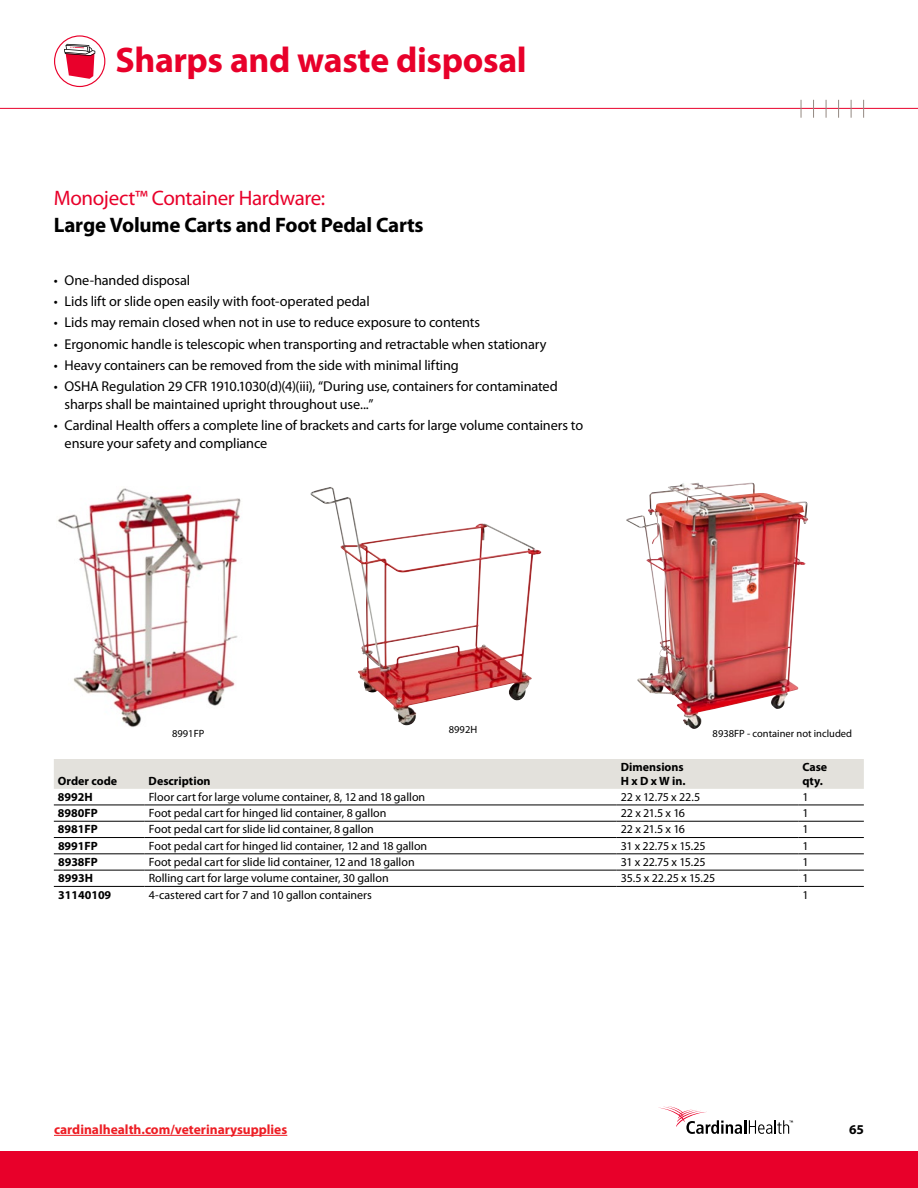
<style>
.page{position:relative;width:918px;height:1188px;background:#fff}
.page>*{position:absolute;margin:0;border:0;box-sizing:border-box;transform-origin:0 0}
.t1{font:700 35.85px "Myriad Pro";letter-spacing:-.01em;color:#e8002a}
.t2{font:700 21px "Myriad Pro";letter-spacing:-.01em;color:#000}
.t3{font:21px "Myriad Pro";letter-spacing:-.015em;color:#e8002a}
.t4{font:14.25px/18px "Myriad Pro";letter-spacing:-.01em;color:#000}
.t5{font:700 13.5px "Myriad Pro";color:#ed1d24}
.t6{font:700 13.5px "Myriad Pro";color:#000}
.t7{font:12px "Myriad Pro";color:#000}
.t8{font:700 12px/13.5px "Myriad Pro";color:#000}
.t9{font:10.5px "Myriad Pro";color:#000}
</style>
<div class="page">
<svg style="left:54px;top:35px;width:51px;height:52px"></svg>
<svg style="left:658px;top:1106px;width:135px;height:28px"></svg>
<hr style="left:54px;top:1135px;width:233px;height:1px;background:#ed1d24">
<div style="left:0;top:1151px;width:918px;height:37px;background:#e8002a"></div>
<hr style="left:0;top:108px;width:918px;height:1px;background:#e9002b">
<svg style="left:863px;top:100px;width:1px;height:18px"></svg>
<svg style="left:851px;top:100px;width:1px;height:18px"></svg>
<svg style="left:826px;top:100px;width:1px;height:18px"></svg>
<svg style="left:838px;top:100px;width:1px;height:18px"></svg>
<svg style="left:813px;top:100px;width:1px;height:18px"></svg>
<svg style="left:801px;top:100px;width:1px;height:18px"></svg>
<div style="left:54px;top:759px;width:810px;height:30px;background:#e3e1dc"></div>
<hr style="left:54px;top:805px;width:91px;height:1px;background:#000">
<hr style="left:145px;top:805px;width:472px;height:1px;background:#000">
<hr style="left:617px;top:805px;width:181px;height:1px;background:#000">
<hr style="left:798px;top:805px;width:66px;height:1px;background:#000">
<hr style="left:54px;top:821px;width:91px;height:1px;background:#000">
<hr style="left:145px;top:821px;width:472px;height:1px;background:#000">
<hr style="left:617px;top:821px;width:181px;height:1px;background:#000">
<hr style="left:798px;top:821px;width:66px;height:1px;background:#000">
<hr style="left:54px;top:837px;width:91px;height:1px;background:#000">
<hr style="left:145px;top:837px;width:472px;height:1px;background:#000">
<hr style="left:617px;top:837px;width:181px;height:1px;background:#000">
<hr style="left:798px;top:837px;width:66px;height:1px;background:#000">
<hr style="left:54px;top:854px;width:91px;height:1px;background:#000">
<hr style="left:145px;top:854px;width:472px;height:1px;background:#000">
<hr style="left:617px;top:854px;width:181px;height:1px;background:#000">
<hr style="left:798px;top:854px;width:66px;height:1px;background:#000">
<hr style="left:54px;top:870px;width:91px;height:1px;background:#000">
<hr style="left:145px;top:870px;width:472px;height:1px;background:#000">
<hr style="left:617px;top:870px;width:181px;height:1px;background:#000">
<hr style="left:798px;top:870px;width:66px;height:1px;background:#000">
<hr style="left:54px;top:886px;width:91px;height:1px;background:#000">
<hr style="left:145px;top:886px;width:472px;height:1px;background:#000">
<hr style="left:617px;top:886px;width:181px;height:1px;background:#000">
<hr style="left:798px;top:886px;width:66px;height:1px;background:#000">
<img style="left:57px;top:488px;width:184px;height:239px">
<img style="left:310px;top:487px;width:231px;height:238px">
<img style="left:626px;top:482px;width:180px;height:247px">
<h1 class="t1" style="left:116px;top:40px;width:413px">Sharps and waste disposal</h1>
<h2 class="t3" style="left:54px;top:186px;width:273px">Monoject™ Container Hardware:</h2>
<h2 class="t2" style="left:54px;top:213px;width:371px">Large Volume Carts and Foot Pedal Carts</h2>
<p class="t4" style="left:54px;top:272px;width:138px">• One-handed disposal</p>
<p class="t4" style="left:54px;top:293px;width:317px">• Lids lift or slide open easily with foot-operated pedal</p>
<p class="t4" style="left:54px;top:314px;width:428px">• Lids may remain closed when not in use to reduce exposure to contents</p>
<p class="t4" style="left:54px;top:335px;width:494px">• Ergonomic handle is telescopic when transporting and retractable when stationary</p>
<p class="t4" style="left:54px;top:356px;width:407px">• Heavy containers can be removed from the side with minimal lifting</p>
<p class="t4" style="left:65px;top:378px;width:495px;text-indent:-11px">• OSHA Regulation 29 CFR 1910.1030(d)(4)(iii), “During use, containers for contaminated sharps shall be maintained upright throughout use...”</p>
<p class="t4" style="left:65px;top:417px;width:520px;text-indent:-11px">• Cardinal Health offers a complete line of brackets and carts for large volume containers to ensure your safety and compliance</p>
<p class="t9" style="left:449px;top:724px;width:30px">8992H</p>
<p class="t9" style="left:172px;top:728px;width:34px">8991FP</p>
<p class="t9" style="left:713px;top:728px;width:141px">8938FP - container not included</p>
<p class="t8" style="left:58px;top:774px;width:61px">Order code</p>
<p class="t8" style="left:149px;top:774px;width:63px">Description</p>
<p class="t8" style="left:621px;top:761px;width:66px">Dimensions<br>H x D x W in.</p>
<p class="t8" style="left:802px;top:761px;width:26px">Case qty.</p>
<p class="t8" style="left:58px;top:790px;width:36px">8992H</p>
<p class="t7" style="left:149px;top:790px;width:278px">Floor cart for large volume container, 8, 12 and 18 gallon</p>
<p class="t7" style="left:621px;top:790px;width:81px">22 x 12.75 x 22.5</p>
<p class="t7" style="left:802px;top:790px;width:8px">1</p>
<p class="t8" style="left:58px;top:806px;width:41px">8980FP</p>
<p class="t7" style="left:149px;top:807px;width:239px">Foot pedal cart for hinged lid container, 8 gallon</p>
<p class="t7" style="left:621px;top:807px;width:66px">22 x 21.5 x 16</p>
<p class="t7" style="left:802px;top:807px;width:8px">1</p>
<p class="t8" style="left:58px;top:823px;width:41px">8981FP</p>
<p class="t7" style="left:149px;top:823px;width:227px">Foot pedal cart for slide lid container, 8 gallon</p>
<p class="t7" style="left:621px;top:823px;width:66px">22 x 21.5 x 16</p>
<p class="t7" style="left:802px;top:823px;width:8px">1</p>
<p class="t8" style="left:58px;top:839px;width:41px">8991FP</p>
<p class="t7" style="left:149px;top:839px;width:280px">Foot pedal cart for hinged lid container, 12 and 18 gallon</p>
<p class="t7" style="left:621px;top:839px;width:86px">31 x 22.75 x 15.25</p>
<p class="t7" style="left:802px;top:839px;width:8px">1</p>
<p class="t8" style="left:58px;top:855px;width:41px">8938FP</p>
<p class="t7" style="left:149px;top:855px;width:268px">Foot pedal cart for slide lid container, 12 and 18 gallon</p>
<p class="t7" style="left:621px;top:855px;width:86px">31 x 22.75 x 15.25</p>
<p class="t7" style="left:802px;top:855px;width:8px">1</p>
<p class="t8" style="left:58px;top:872px;width:36px">8993H</p>
<p class="t7" style="left:149px;top:872px;width:241px">Rolling cart for large volume container, 30 gallon</p>
<p class="t7" style="left:621px;top:872px;width:96px">35.5 x 22.25 x 15.25</p>
<p class="t7" style="left:802px;top:872px;width:8px">1</p>
<p class="t8" style="left:58px;top:888px;width:55px">31140109</p>
<p class="t7" style="left:149px;top:888px;width:225px">4-castered cart for 7 and 10 gallon containers</p>
<p class="t7" style="left:802px;top:888px;width:8px">1</p>
<p class="t5" style="left:54px;top:1122px;width:235px">cardinalhealth.com/veterinarysupplies</p>
<p class="t6" style="left:849px;top:1122px;width:16px">65</p>
</div>
